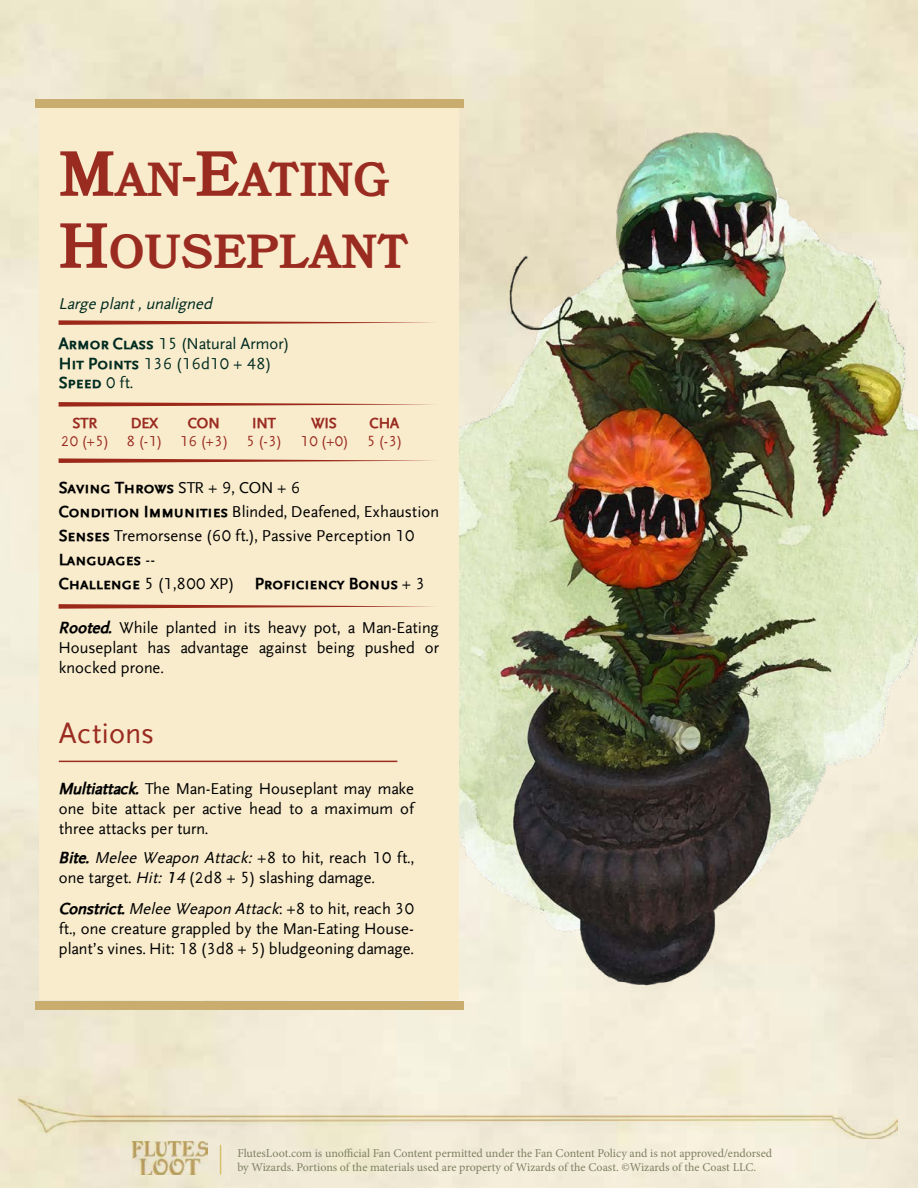
<style>
.page{position:relative;width:918px;height:1188px;background:#fff}
.page>*{position:absolute;margin:0;border:0;box-sizing:border-box;transform-origin:0 0}
.t1{font:italic 700 45px/72px "Bookinsanity";letter-spacing:.04em;color:#9a2b20}
.t2{font:30px "Scaly Sans";color:#9a2b20}
.t3{font:16.5px/19.8px "Scaly Sans";color:#000;text-align:justify}
.t4{font:700 16.5px "Scaly Sans Caps";color:#000}
.t5{font:16.5px/19.8px "Scaly Sans";color:#002b20}
.t6{font:italic 16.5px "Scaly Sans";color:#002b20}
.t7{font:700 16.5px "Scaly Sans Caps";color:#002b20}
.t8{font:15px "Scaly Sans";color:#9a2b20}
.t9{font:700 15px "Scaly Sans Caps";color:#9a2b20}
.t10{font:12px/14.4px "Minion Pro";letter-spacing:-.005em;color:#7f8062}
.s1{font-size:60px}
.s2{font-family:"Scaly Sans Caps";font-weight:700}
.s3{font-family:"Scaly Sans";font-weight:400}
.s4{font-weight:700}
.s5{font-style:italic}
</style>
<div class="page">
<img style="left:0;top:0;width:918px;height:1188px">
<img style="left:18px;top:1096px;width:879px;height:42px">
<img style="left:459px;top:120px;width:459px;height:872px">
<img style="left:133px;top:1142px;width:74px;height:32px">
<svg style="left:220px;top:1145px;width:1px;height:29px"></svg>
<div style="left:40px;top:108px;width:419px;height:892px;background:#f9eccd"></div>
<div style="left:35px;top:99px;width:429px;height:9px;background:#c9ad6f"></div>
<svg style="left:59px;top:320px;width:374px;height:5px"></svg>
<svg style="left:59px;top:402px;width:374px;height:5px"></svg>
<svg style="left:59px;top:458px;width:374px;height:5px"></svg>
<svg style="left:59px;top:604px;width:374px;height:5px"></svg>
<hr style="left:59px;top:761px;width:338px;height:1px;background:#9a2b20">
<div style="left:35px;top:1001px;width:429px;height:8px;background:#c9ad6f"></div>
<h1 class="t1" style="left:60px;top:145px;width:349px"><span class="s1">M</span>AN-<span class="s1">E</span>ATING<br><span class="s1">H</span>OUSEPLANT</h1>
<p class="t6" style="left:59px;top:295px;width:155px">Large plant , unaligned</p>
<p class="t5" style="left:59px;top:334px;width:232px"><span class="s2">Armor Class</span> 15 (Natural Armor)<br><span class="s2">Hit Points</span> 136 (16d10 + 48)</p>
<p class="t7" style="left:59px;top:374px;width:76px">Speed <span class="s3">0 ft.</span></p>
<p class="t9" style="left:72px;top:414px;width:26px">STR</p>
<p class="t8" style="left:61px;top:432px;width:50px">20 (+5)</p>
<p class="t9" style="left:131px;top:414px;width:29px">DEX</p>
<p class="t8" style="left:127px;top:432px;width:37px">8 (-1)</p>
<p class="t9" style="left:188px;top:414px;width:33px">CON</p>
<p class="t8" style="left:180px;top:432px;width:50px">16 (+3)</p>
<p class="t9" style="left:252px;top:414px;width:25px">INT</p>
<p class="t8" style="left:246px;top:432px;width:37px">5 (-3)</p>
<p class="t9" style="left:311px;top:414px;width:27px">WIS</p>
<p class="t8" style="left:300px;top:432px;width:50px">10 (+0)</p>
<p class="t9" style="left:370px;top:414px;width:31px">CHA</p>
<p class="t8" style="left:367px;top:432px;width:37px">5 (-3)</p>
<p class="t4" style="left:59px;top:479px;width:243px">Saving Throws <span class="s3">STR + 9, CON + 6</span></p>
<p class="t3" style="left:59px;top:500px;width:382px;line-height:24px"><span class="s2">Condition Immunities</span> Blinded, Deafened, Exhaustion<br><span class="s2">Senses</span> Tremorsense (60 ft.), Passive Perception 10</p>
<p class="t4" style="left:59px;top:551px;width:98px">Languages <span class="s3">--</span></p>
<p class="t3" style="left:59px;top:574px;width:177px"><span class="s2">Challenge</span> 5 (1,800 XP)</p>
<p class="t4" style="left:255px;top:575px;width:172px">Proficiency Bonus <span class="s3">+ 3</span></p>
<p class="t3" style="left:59px;top:618px;width:382px"><span class="s4">Rooted.</span> While planted in its heavy pot, a Man-Eating Houseplant has advantage against being pushed or knocked prone.</p>
<h2 class="t2" style="left:59px;top:717px;width:97px">Actions</h2>
<p class="t3" style="left:59px;top:779px;width:357px"><span class="s4">Multiattack.</span> The Man-Eating Houseplant may make one bite attack per active head to a maximum of three attacks per turn.</p>
<p class="t3" style="left:59px;top:848px;width:357px"><span class="s4">Bite.</span> <span class="s5">Melee Weapon Attack:</span> +8 to hit, reach 10 ft., one target. <span class="s5">Hit: 14</span> (2d8 + 5) slashing damage.</p>
<p class="t3" style="left:59px;top:899px;width:357px"><span class="s4">Constrict.</span> <span class="s5">Melee Weapon Attack</span>: +8 to hit, reach 30 ft., one creature grappled by the Man-Eating House&shy;plant’s vines. Hit: 18 (3d8 + 5) bludgeoning damage.</p>
<p class="t10" style="left:237px;top:1146px;width:536px">FlutesLoot.com is unofficial Fan Content permitted under the Fan Content Policy and is not approved/endorsed by Wizards. Portions of the materials used are property of Wizards of the Coast. ©Wizards of the Coast LLC.</p>
</div>
